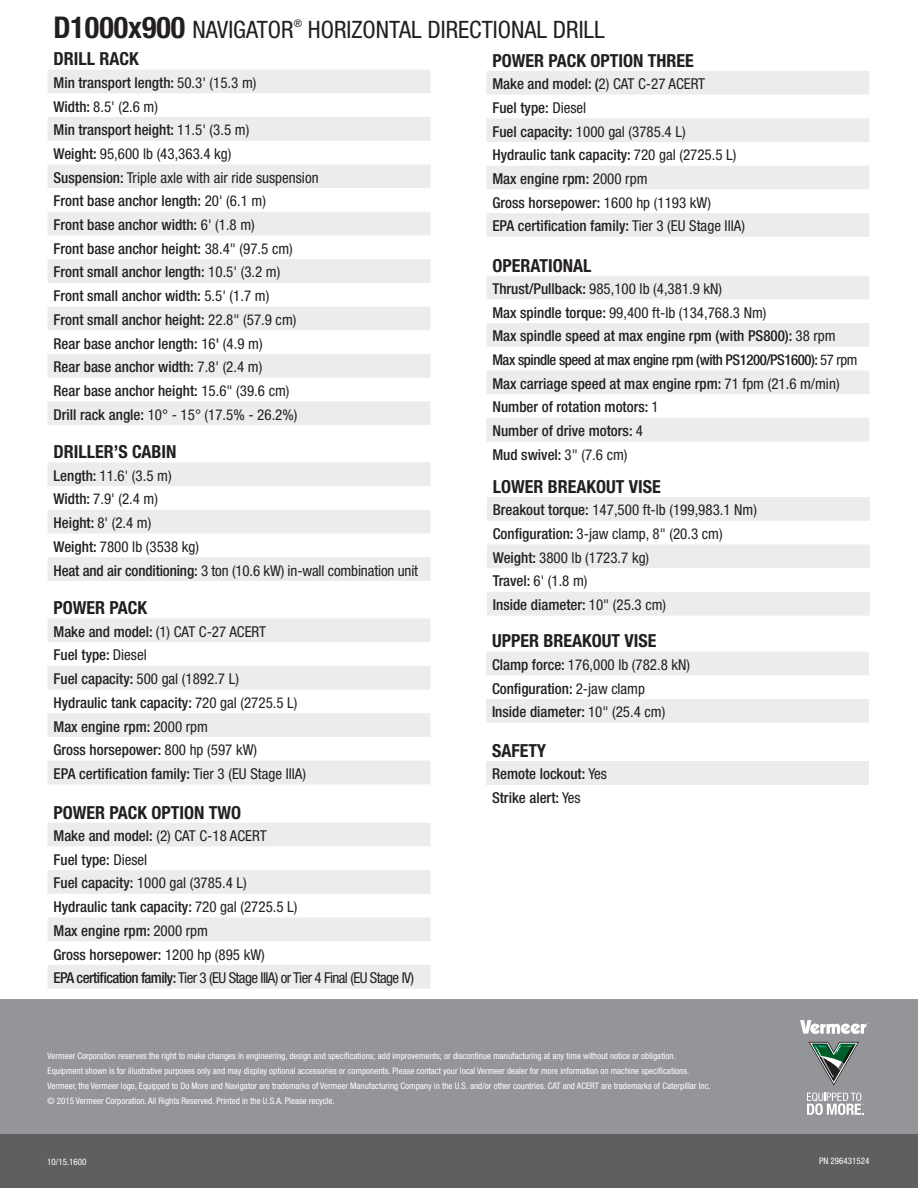
<style>
.page{position:relative;width:918px;height:1188px;background:#fff}
.page>*{position:absolute;margin:0;border:0;box-sizing:border-box;transform-origin:0 0}
.t1{font:700 condensed 30px "Helvetica Neue";color:#231f20}
.t2{font:condensed 24px "Helvetica Neue";color:#231f20}
.t3{font:700 condensed 18px "Helvetica Neue";color:#231f20}
.t4{font:500 condensed 15px "Helvetica Neue";color:#231f20}
.t5{font:condensed 15px "Helvetica Neue";color:#231f20}
.t6{font:condensed 15px "Helvetica Neue";letter-spacing:-.04em;color:#231f20}
.t7{font:500 condensed 14.85px "Helvetica Neue";letter-spacing:-.03em;color:#231f20}
.t8{font:condensed 10.5px "Helvetica Neue";color:#231f20}
.t9{font:condensed 9px/15px "Helvetica Neue";color:#fff}
.s1{font-weight:400;font-size:24px}
.s2{font-weight:400}
.s3{font-weight:500}
</style>
<div class="page">
<svg style="left:48px;top:70px;width:382px;height:355px;fill:#ececee"></svg>
<svg style="left:48px;top:462px;width:382px;height:119px;fill:#ececee"></svg>
<svg style="left:486px;top:71px;width:383px;height:166px;fill:#ececee"></svg>
<svg style="left:486px;top:276px;width:383px;height:165px;fill:#ececee"></svg>
<svg style="left:48px;top:618px;width:382px;height:166px;fill:#ececee"></svg>
<svg style="left:48px;top:823px;width:382px;height:166px;fill:#ececee"></svg>
<div style="left:0;top:999px;width:918px;height:151px;background:#939598"></div>
<svg style="left:800px;top:1020px;width:68px;height:14px"></svg>
<svg style="left:807px;top:1092px;width:57px;height:23px"></svg>
<svg style="left:809px;top:1042px;width:50px;height:44px"></svg>
<div style="left:0;top:1134px;width:918px;height:54px;background:#5f5f62"></div>
<svg style="left:487px;top:497px;width:383px;height:119px;fill:#ececee"></svg>
<svg style="left:486px;top:652px;width:383px;height:71px"></svg>
<div style="left:486px;top:761px;width:383px;height:24px;background:#ececee"></div>
<p class="t1" style="left:53px;top:9px;width:242px">D1000x900 <span class="s1">NAVIGATOR</span></p>
<p class="t8" style="left:294px;top:17px;width:10px">®</p>
<p class="t2" style="left:308px;top:15px;width:298px">HORIZONTAL DIRECTIONAL DRILL</p>
<p class="t3" style="left:54px;top:48px;width:87px">DRILL RACK</p>
<p class="t4" style="left:54px;top:74px;width:204px">Min transport length: <span class="s2">50.3' (15.3 m)</span></p>
<p class="t5" style="left:54px;top:98px;width:106px"><span class="s3">Width:</span> 8.5' (2.6 m)</p>
<p class="t4" style="left:54px;top:121px;width:197px">Min transport height: <span class="s2">11.5' (3.5 m)</span></p>
<p class="t5" style="left:54px;top:145px;width:180px"><span class="s3">Weight:</span> 95,600 lb (43,363.4 kg)</p>
<p class="t5" style="left:54px;top:169px;width:267px"><span class="s3">Suspension:</span> Triple axle with air ride suspension</p>
<p class="t4" style="left:54px;top:192px;width:214px">Front base anchor length: <span class="s2">20' (6.1 m)</span></p>
<p class="t4" style="left:54px;top:216px;width:203px">Front base anchor width: <span class="s2">6' (1.8 m)</span></p>
<p class="t4" style="left:54px;top:240px;width:241px">Front base anchor height: <span class="s2">38.4" (97.5 cm)</span></p>
<p class="t4" style="left:54px;top:263px;width:228px">Front small anchor length: <span class="s2">10.5' (3.2 m)</span></p>
<p class="t4" style="left:54px;top:287px;width:217px">Front small anchor width: <span class="s2">5.5' (1.7 m)</span></p>
<p class="t4" style="left:54px;top:311px;width:244px">Front small anchor height: <span class="s2">22.8" (57.9 cm)</span></p>
<p class="t4" style="left:54px;top:334px;width:211px">Rear base anchor length: <span class="s2">16</span>' <span class="s2">(4.9 m)</span></p>
<p class="t4" style="left:54px;top:358px;width:210px">Rear base anchor width: <span class="s2">7.8' (2.4 m)</span></p>
<p class="t4" style="left:54px;top:382px;width:238px">Rear base anchor height: <span class="s2">15.6" (39.6 cm)</span></p>
<p class="t5" style="left:54px;top:406px;width:245px"><span class="s3">Drill rack angle:</span> 10° - 15° (17.5% - 26.2%)</p>
<p class="t3" style="left:54px;top:441px;width:124px">DRILLER’S CABIN</p>
<p class="t5" style="left:54px;top:467px;width:120px"><span class="s3">Length:</span> 11.6' (3.5 m)</p>
<p class="t5" style="left:54px;top:490px;width:106px"><span class="s3">Width:</span> 7.9' (2.4 m)</p>
<p class="t5" style="left:54px;top:514px;width:99px"><span class="s3">Height:</span> 8' (2.4 m)</p>
<p class="t5" style="left:54px;top:538px;width:147px"><span class="s3">Weight:</span> 7800 lb (3538 kg)</p>
<p class="t5" style="left:54px;top:562px;width:366px"><span class="s3">Heat and air conditioning:</span> 3 ton (10.6 kW) in-wall combination unit</p>
<p class="t3" style="left:492px;top:49px;width:203px">POWER PACK OPTION THREE</p>
<p class="t4" style="left:492px;top:75px;width:214px">Make and model: (<span class="s2">2) CAT C-27 ACERT</span></p>
<p class="t4" style="left:492px;top:99px;width:95px">Fuel type: <span class="s2">Diesel</span></p>
<p class="t5" style="left:492px;top:123px;width:195px"><span class="s3">Fuel capacity:</span> 1000 gal (3785.4 L)</p>
<p class="t4" style="left:492px;top:146px;width:246px">Hydraulic tank capacity: <span class="s2">720 gal (2725.5 L)</span></p>
<p class="t4" style="left:492px;top:170px;width:157px">Max engine rpm: <span class="s2">2000 rpm</span></p>
<p class="t4" style="left:492px;top:193px;width:220px">Gross horsepower: <span class="s2">1600 hp (1193 kW)</span></p>
<p class="t4" style="left:492px;top:217px;width:254px">EPA certification family: <span class="s2">Tier 3 (EU Stage IIIA)</span></p>
<p class="t3" style="left:492px;top:254px;width:100px">OPERATIONAL</p>
<p class="t5" style="left:492px;top:280px;width:231px"><span class="s3">Thrust/Pullback:</span> 985,100 Ib (4,381.9 kN)</p>
<p class="t5" style="left:492px;top:304px;width:276px"><span class="s3">Max spindle torque:</span> 99,400 ft-Ib (134,768.3 Nm)</p>
<p class="t4" style="left:492px;top:327px;width:345px">Max spindle speed at max engine rpm (with PS800): <span class="s2">38 rpm</span></p>
<p class="t7" style="left:492px;top:351px;width:367px">Max spindle speed at max engine rpm (with PS1200/PS1600): <span class="s2">57 rpm</span></p>
<p class="t4" style="left:492px;top:374px;width:349px">Max carriage speed at max engine rpm: <span class="s2">71 fpm (21.6 m/min)</span></p>
<p class="t4" style="left:492px;top:398px;width:168px">Number of rotation motors: <span class="s2">1</span></p>
<p class="t4" style="left:492px;top:422px;width:152px">Number of drive motors: <span class="s2">4</span></p>
<p class="t4" style="left:492px;top:446px;width:137px">Mud swivel: <span class="s2">3" (7.6 cm)</span></p>
<p class="t3" style="left:493px;top:476px;width:169px">LOWER BREAKOUT VISE</p>
<p class="t5" style="left:493px;top:501px;width:266px"><span class="s3">Breakout torque:</span> 147,500 ft-lb (199,983.1 Nm)</p>
<p class="t5" style="left:493px;top:525px;width:231px"><span class="s3">Configuration:</span> 3-jaw clamp, 8" (20.3 cm)</p>
<p class="t5" style="left:493px;top:549px;width:158px"><span class="s3">Weight:</span> 3800 lb (1723.7 kg)</p>
<p class="t5" style="left:493px;top:573px;width:96px"><span class="s3">Travel:</span> 6' (1.8 m)</p>
<p class="t4" style="left:493px;top:596px;width:175px">Inside diameter: <span class="s2">10" (25.3 cm)</span></p>
<p class="t3" style="left:492px;top:630px;width:166px">UPPER BREAKOUT VISE</p>
<p class="t5" style="left:492px;top:656px;width:200px"><span class="s3">Clamp force:</span> 176,000 lb (782.8 kN)</p>
<p class="t4" style="left:492px;top:679px;width:155px">Configuration: <span class="s2">2-jaw clamp</span></p>
<p class="t4" style="left:492px;top:703px;width:175px">Inside diameter: <span class="s2">10" (25.4 cm)</span></p>
<p class="t3" style="left:492px;top:740px;width:56px">SAFETY</p>
<p class="t4" style="left:492px;top:765px;width:117px">Remote lockout: <span class="s2">Yes</span></p>
<p class="t4" style="left:492px;top:789px;width:90px">Strike alert: <span class="s2">Yes</span></p>
<p class="t3" style="left:54px;top:597px;width:95px">POWER PACK</p>
<p class="t5" style="left:54px;top:623px;width:214px"><span class="s3">Make and model:</span> (1) CAT C-27 ACERT</p>
<p class="t4" style="left:54px;top:646px;width:95px">Fuel type: <span class="s2">Diesel</span></p>
<p class="t5" style="left:54px;top:670px;width:187px"><span class="s3">Fuel capacity:</span> 500 gal (1892.7 L)</p>
<p class="t4" style="left:54px;top:694px;width:246px">Hydraulic tank capacity: <span class="s2">720 gal (2725.5 L)</span></p>
<p class="t4" style="left:54px;top:717px;width:156px">Max engine rpm: <span class="s2">2000 rpm</span></p>
<p class="t4" style="left:54px;top:741px;width:205px">Gross horsepower: <span class="s2">800 hp (597 kW)</span></p>
<p class="t4" style="left:54px;top:765px;width:254px">EPA certification family: <span class="s2">Tier 3 (EU Stage IIIA)</span></p>
<p class="t3" style="left:54px;top:801px;width:189px">POWER PACK OPTION TWO</p>
<p class="t5" style="left:54px;top:827px;width:215px"><span class="s3">Make and model:</span> (2) CAT C-18 ACERT</p>
<p class="t4" style="left:54px;top:850px;width:95px">Fuel type: <span class="s2">Diesel</span></p>
<p class="t5" style="left:54px;top:874px;width:195px"><span class="s3">Fuel capacity:</span> 1000 gal (3785.4 L)</p>
<p class="t4" style="left:54px;top:898px;width:246px">Hydraulic tank capacity: <span class="s2">720 gal (2725.5 L)</span></p>
<p class="t4" style="left:54px;top:922px;width:156px">Max engine rpm: <span class="s2">2000 rpm</span></p>
<p class="t4" style="left:54px;top:945px;width:213px">Gross horsepower: <span class="s2">1200 hp (895 kW)</span></p>
<p class="t6" style="left:54px;top:969px;width:362px"><span class="s3">EPA certification family:</span> Tier 3 (EU Stage IIIA) or Tier 4 Final (EU Stage IV)</p>
<p class="t9" style="left:48px;top:1049px;width:665px">Vermeer Corporation reserves the right to make changes in engineering, design and specifications; add improvements; or discontinue manufacturing at any time without notice or obligation.<br>Equipment shown is for illustrative purposes only and may display optional accessories or components. Please contact your local Vermeer dealer for more information on machine specifications.<br>Vermeer, the Vermeer logo, Equipped to Do More and Navigator are trademarks of Vermeer Manufacturing Company in the U.S. and/or other countries. CAT and ACERT are trademarks of Caterpillar Inc. © 2015 Vermeer Corporation. All Rights Reserved. Printed in the U.S.A. Please recycle.</p>
<p class="t9" style="left:47px;top:1154px;width:41px">10/15.1600</p>
<p class="t9" style="left:819px;top:1154px;width:52px">PN 296431524</p>
</div>
